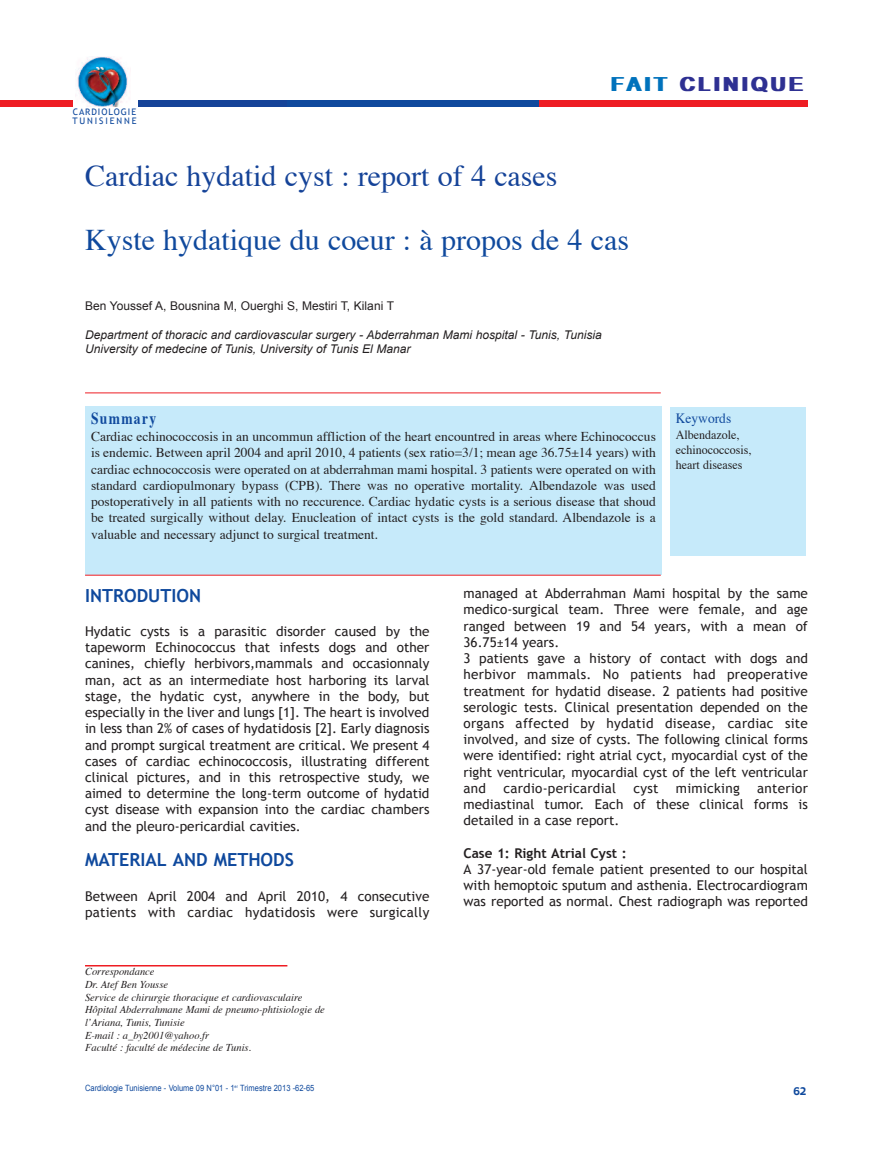
<style>
.page{position:relative;width:893px;height:1149px;background:#fff}
.page>*{position:absolute;margin:0;border:0;box-sizing:border-box;transform-origin:0 0}
.t1{font:30px "Times";color:#0f499d}
.t2{font:30px "Times";color:#154398}
.t3{font:900 19.5px "Arial";letter-spacing:.07em;color:#2e3092}
.t4{font:700 18px "Trebuchet MS";color:#0f499d}
.t5{font:700 16.8px "Times";letter-spacing:.1em;color:#0f499d;scale:.8 1}
.t6{font:14.1px "Times";color:#0f499d;scale:.95 1}
.t7{font:13.5px/16.2px "Trebuchet MS";color:#231f20;text-align:justify}
.t8{font:13.5px/16.2px "Times";color:#231f20;text-align:justify}
.t9{font:13.5px "Trebuchet MS";letter-spacing:.02em;color:#231f20}
.t10{font:700 13.5px "Trebuchet MS";color:#231f20}
.t11{font:12.6px/15px "Times";color:#231f20;scale:.95 1}
.t12{font:italic 12px/14.4px "Arial";color:#231f20}
.t13{font:12px "Arial";color:#231f20}
.t14{font:italic 10.5px/12.6px "Times";color:#231f20}
.t15{font:10.5px "Gadget";color:#0f499d}
.t16{font:9px/9px "Trebuchet MS";letter-spacing:.105em;color:#0f499d}
.t17{font:8.7px "Arial";color:#0f499d;scale:.87 1}
.s1{color:#0072bc}
</style>
<div class="page">
<div style="left:85px;top:406px;width:577px;height:168px;background:#c6eafa"></div>
<hr style="left:85px;top:964px;width:202px;height:2px;background:#ee1d23">
<div style="left:670px;top:407px;width:136px;height:149px;background:#c6eafa"></div>
<hr style="left:85px;top:392px;width:576px;height:1px;background:#ee1d23">
<hr style="left:85px;top:574px;width:576px;height:1px;background:#ee1d23">
<div style="left:0;top:100px;width:73px;height:6px;background:#ee1d23"></div>
<div style="left:138px;top:100px;width:149px;height:6px;background:#154398"></div>
<div style="left:287px;top:100px;width:253px;height:6px;background:#0f499d"></div>
<div style="left:539px;top:100px;width:269px;height:6px;background:#ee1d23"></div>
<img style="left:75px;top:57px;width:53px;height:49px">
<p class="t16" style="left:72px;top:107px;width:66px">Cardiologie<br>Tunisienne</p>
<h1 class="t2" style="left:85px;top:163px;width:474px">Cardiac hydatid cyst : report of 4 cases</h1>
<h2 class="t3" style="left:610px;top:77px;width:196px"><span class="s1">FAIT</span> CLINIQUE</h2>
<h1 class="t1" style="left:85px;top:227px;width:546px">Kyste hydatique du coeur : à propos de 4 cas</h1>
<p class="t13" style="left:85px;top:299px;width:311px">Ben Youssef A, Bousnina M, Ouerghi S, Mestiri T, Kilani T</p>
<p class="t12" style="left:85px;top:327px;width:518px">Department of thoracic and cardiovascular surgery - Abderrahman Mami hospital - Tunis, Tunisia<br>University of medecine of Tunis, University of Tunis El Manar</p>
<p class="t5" style="left:91px;top:411px;width:83px">Summary</p>
<p class="t8" style="left:91px;top:429px;width:566px">Cardiac echinococcosis in an uncommun affliction of the heart encountred in areas where Echinococcus is endemic. Between april 2004 and april 2010, 4 patients (sex ratio=3/1; mean age 36.75±14 years) with cardiac echnococcosis were operated on at abderrahman mami hospital. 3 patients were operated on with standard cardiopulmonary bypass (CPB). There was no operative mortality. Albendazole was used postoperatively in all patients with no reccurence. Cardiac hydatic cysts is a serious disease that shoud be treated surgically without delay. Enucleation of intact cysts is the gold standard. Albendazole is a valuable and necessary adjunct to surgical treatment.</p>
<p class="t6" style="left:676px;top:412px;width:60px">Keywords</p>
<p class="t11" style="left:676px;top:428px;width:81px">Albendazole, echinococcosis, heart diseases</p>
<h3 class="t4" style="left:85px;top:584px;width:118px">INTRODUTION</h3>
<p class="t7" style="left:85px;top:623px;width:346px">Hydatic cysts is a parasitic disorder caused by the tapeworm echinococcus that infests dogs and other canines, chiefly herbivors,mammals and occasionnaly man, act as an intermediate host harboring its larval stage, the hydatic cyst, anywhere in the body, but especially in the liver and lungs [1]. The heart is involved in less than 2% of cases of hydatidosis [2]. early diagnosis and prompt surgical treatment are critical. We present 4 cases of cardiac echinococcosis, illustrating different clinical pictures, and in this retrospective study, we aimed to determine the long-term outcome of hydatid cyst disease with expansion into the cardiac chambers and the pleuro-pericardial cavities.</p>
<h3 class="t4" style="left:85px;top:849px;width:211px">MATERIAL AND METHODS</h3>
<p class="t7" style="left:85px;top:887px;width:346px">Between april 2004 and april 2010, 4 consecutive patients with cardiac hydatidosis were surgically</p>
<p class="t14" style="left:85px;top:966px;width:241px">Correspondance<br>Dr. Atef Ben Yousse<br>Service de chirurgie thoracique et cardiovasculaire Hôpital Abderrahmane Mami de pneumo-phtisiologie de l’Ariana, Tunis, Tunisie<br>E-mail : a_by2001@yahoo.fr<br>Faculté : faculté de médecine de Tunis.</p>
<p class="t17" style="left:85px;top:1083px;width:265px">Cardiologie Tunisienne - Volume 09 N°01 - 1<sup>er</sup> Trimestre 2013 -62-65</p>
<p class="t7" style="left:463px;top:585px;width:346px;text-align:left">managed at abderrahman Mami hospital by the same medico-surgical team. Three were female, and age ranged between 19 and 54 years, with a mean of 36.75±14 years.<br>3 patients gave a history of contact with dogs and herbivor mammals. no patients had preoperative treatment for hydatid disease. 2 patients had positive serologic tests. Clinical presentation depended on the organs affected by hydatid disease, cardiac site involved, and size of cysts. The following clinical forms were identified: right atrial cyct, myocardial cyst of the right ventricular, myocardial cyst of the left ventricular and</p>
<p class="t9" style="left:503px;top:779px;width:114px">cardio-pericardial</p>
<p class="t7" style="left:634px;top:779px;width:27px">cyst</p>
<p class="t9" style="left:676px;top:779px;width:65px">mimicking</p>
<p class="t7" style="left:463px;top:779px;width:346px;text-indent:294px">anterior mediastinal tumor. each of these clinical forms is detailed in a case report.</p>
<p class="t10" style="left:463px;top:844px;width:165px">Case 1: Right Atrial Cyst :</p>
<p class="t7" style="left:463px;top:860px;width:346px">a 37-year-old female patient presented to our hospital with hemoptoic sputum and asthenia. electrocardiogram was reported as normal. Chest radiograph was reported</p>
<p class="t15" style="left:793px;top:1084px;width:15px">62</p>
</div>
